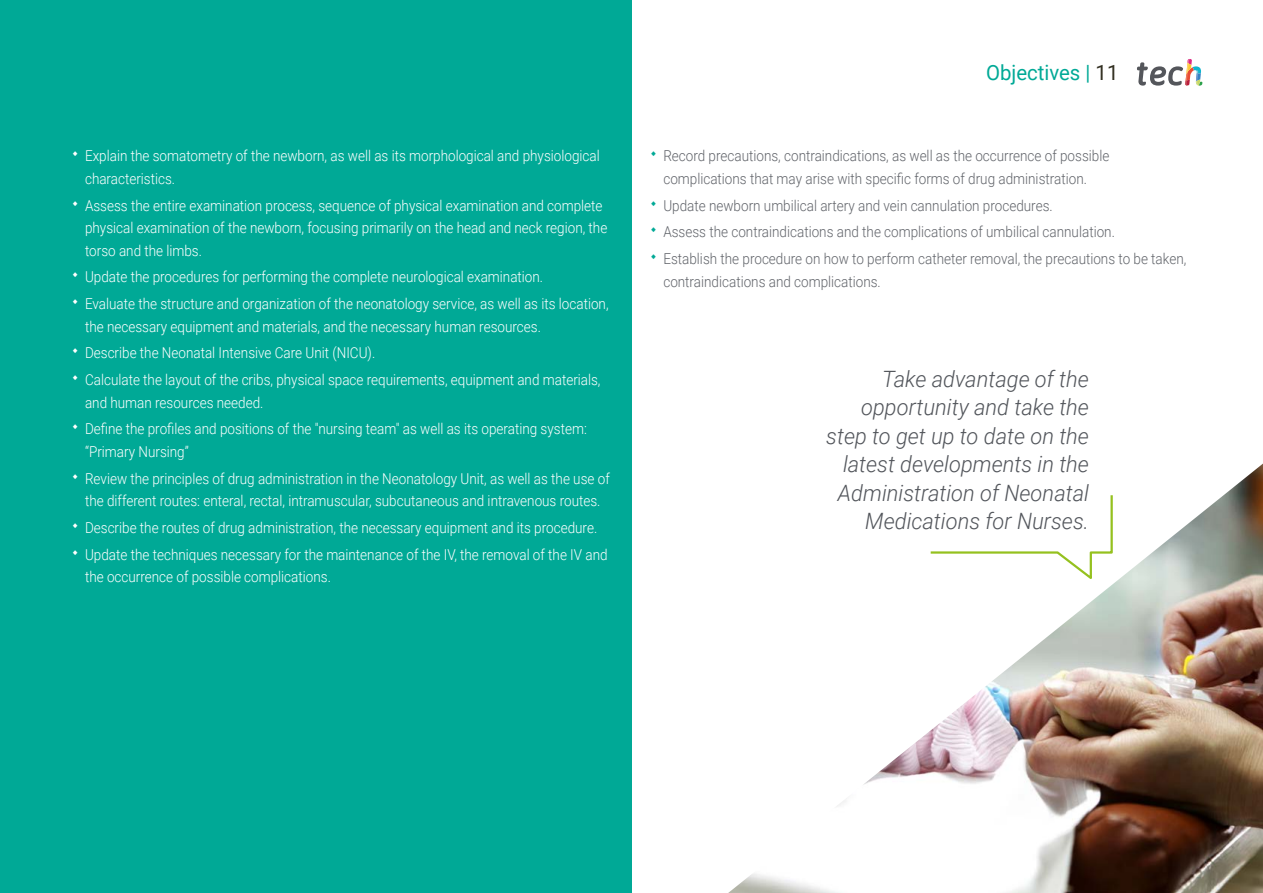
<style>
.page{position:relative;width:1263px;height:893px;background:#fff}
.page>*{position:absolute;margin:0;border:0;box-sizing:border-box;transform-origin:0 0}
.t1{font:italic 300 22.5px/28.5px "Roboto";color:#52555b;text-align:right}
.t2{font:21px "Roboto";color:#00a996}
.t3{font:300 15px/26.7px "Roboto";color:#fff;scale:.9 1}
.t4{font:300 15px/26.7px "Roboto";color:#61646a;scale:.9 1}
.s1{color:#312e20}
</style>
<div class="page">
<div style="left:0;top:0;width:631px;height:893px;background:#00a996"></div>
<svg style="left:1137px;top:59px;width:65px;height:27px"></svg>
<img style="left:728px;top:464px;width:535px;height:429px">
<p class="t3" style="left:85px;top:144px;width:573px;line-height:22.5px">Explain the somatometry of the newborn, as well as its morphological and physiological characteristics.</p>
<p class="t3" style="left:85px;top:193px;width:582px;line-height:22.5px">Assess the entire examination process, sequence of physical examination and complete physical examination of the newborn, focusing primarily on the head and neck region, the torso and the limbs.</p>
<p class="t3" style="left:85px;top:263px;width:583px">Update the procedures for performing the complete neurological examination.<br>Evaluate the structure and organization of the neonatology service, as well as its location,</p>
<p class="t3" style="left:85px;top:312px;width:574px">the necessary equipment and materials, and the necessary human resources.<br>Describe the Neonatal Intensive Care Unit (NICU).<br>Calculate the layout of the cribs, physical space requirements, equipment and materials,</p>
<p class="t3" style="left:85px;top:388px;width:559px">and human resources needed.<br>Define the profiles and positions of the "nursing team" as well as its operating system:</p>
<p class="t3" style="left:85px;top:438px;width:585px">“Primary Nursing”<br>Review the principles of drug administration in the Neonatology Unit, as well as the use of</p>
<p class="t3" style="left:85px;top:487px;width:582px">the different routes: enteral, rectal, intramuscular, subcutaneous and intravenous routes.<br>Describe the routes of drug administration, the necessary equipment and its procedure.<br>Update the techniques necessary for the maintenance of the IV, the removal of the IV and</p>
<p class="t3" style="left:85px;top:563px;width:275px">the occurrence of possible complications.</p>
<h2 class="t2" style="left:986px;top:57px;width:134px">Objectives | <span class="s1">11</span></h2>
<p class="t4" style="left:663px;top:144px;width:497px;line-height:22.5px">Record precautions, contraindications, as well as the occurrence of possible complications that may arise with specific forms of drug administration.</p>
<p class="t4" style="left:663px;top:191px;width:582px">Update newborn umbilical artery and vein cannulation procedures.<br>Assess the contraindications and the complications of umbilical cannulation.<br>Establish the procedure on how to perform catheter removal, the precautions to be taken,</p>
<p class="t4" style="left:663px;top:267px;width:243px">contraindications and complications.</p>
<h1 class="t1" style="left:826px;top:364px;width:264px">Take advantage of the opportunity and take the step to get up to date on the latest developments in the<br>Administration of Neonatal<br>Medications for Nurses.</h1>
</div>
